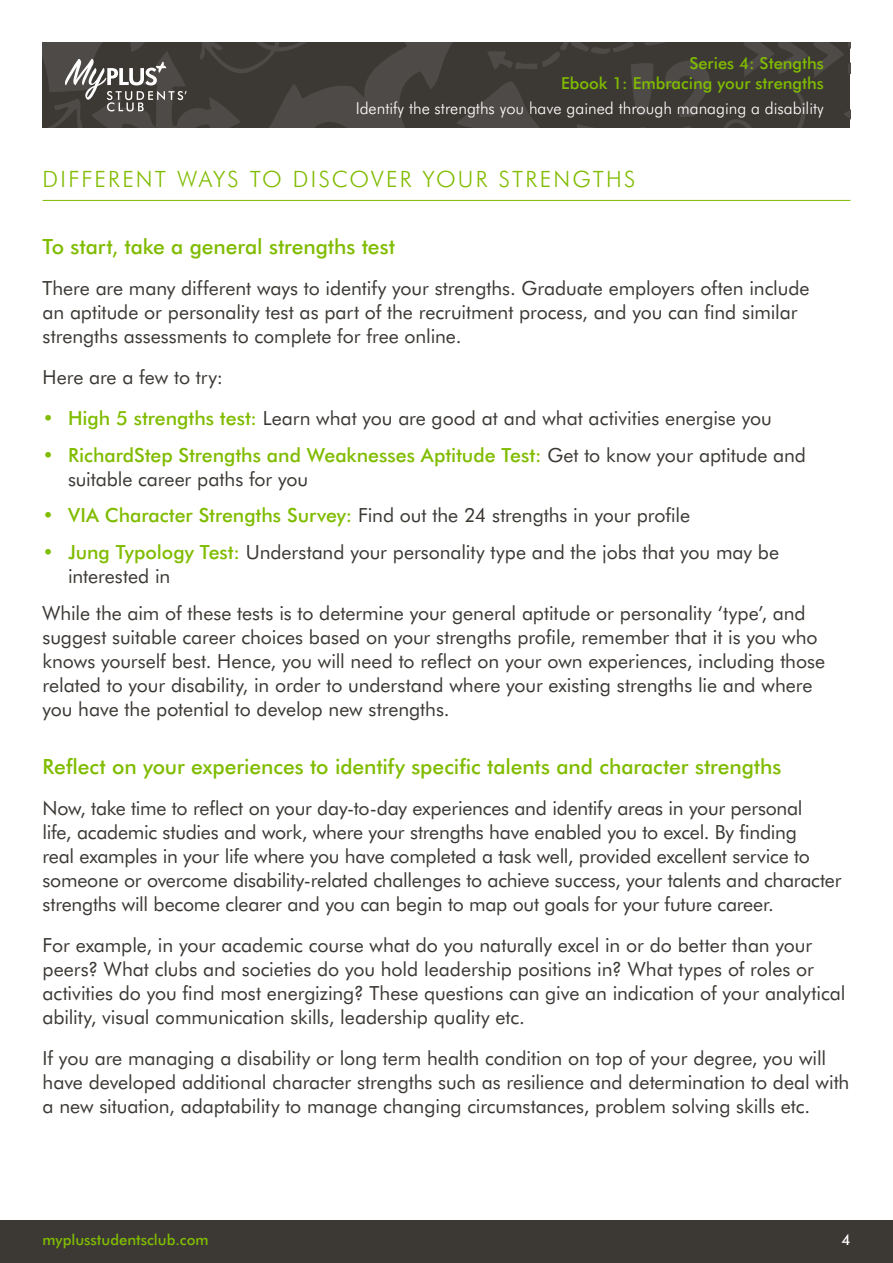
<style>
.page{position:relative;width:893px;height:1263px;background:#fff}
.page>*{position:absolute;margin:0;border:0;box-sizing:border-box;transform-origin:0 0}
.t1{font:300 22.5px "Futura BT";letter-spacing:.095em;color:#80bc00}
.t2{font:500 21px "Futura BT";color:#80bc00}
.t3{font:19.5px/24px "Futura BT";letter-spacing:-.005em;color:#3c3935}
.t4{font:300 16.5px "Futura BT";color:#fff}
.t5{font:500 16.5px/19.5px "Futura BT";color:#80bc00;text-align:right}
.t6{font:500 15px "Futura BT";color:#80bc00}
.t7{font:500 15px "Futura BT";color:#fff}
.s1{font-weight:500;color:#80bc00}
</style>
<div class="page">
<svg style="left:43px;top:43px;width:807px;height:85px;background:#45413e"></svg>
<div style="left:0;top:1220px;width:893px;height:43px;background:#3c3935"></div>
<hr style="left:43px;top:200px;width:807px;height:1px;background:#80bc00">
<p class="t5" style="left:561px;top:53px;width:264px">Series 4: Stengths<br>Ebook 1: Embracing your strengths</p>
<p class="t4" style="left:356px;top:98px;width:470px">Identify the strengths you have gained through managing a disability</p>
<p class="t1" style="left:43px;top:166px;width:594px">DIFFERENT WAYS TO DISCOVER YOUR STRENGTHS</p>
<p class="t2" style="left:43px;top:234px;width:354px">To start, take a general strengths test</p>
<p class="t3" style="left:43px;top:276px;width:768px">There are many different ways to identify your strengths. Graduate employers often include an aptitude or personality test as part of the recruitment process, and you can find similar strengths assessments to complete for free online.</p>
<p class="t3" style="left:43px;top:365px;width:182px">Here are a few to try:</p>
<p class="t3" style="left:43px;top:406px;width:731px"><span class="s1">• High 5 strengths test:</span> Learn what you are good at and what activities energise you</p>
<p class="t3" style="left:68px;top:442px;width:740px;text-indent:-26px"><span class="s1">• RichardStep Strengths and Weaknesses Aptitude Test:</span> Get to know your aptitude and suitable career paths for you</p>
<p class="t3" style="left:43px;top:503px;width:649px"><span class="s1">• VIA Character Strengths Survey:</span> Find out the 24 strengths in your profile</p>
<p class="t3" style="left:68px;top:540px;width:713px;text-indent:-26px"><span class="s1">• Jung Typology Test:</span> Understand your personality type and the jobs that you may be interested in</p>
<p class="t3" style="left:43px;top:601px;width:784px">While the aim of these tests is to determine your general aptitude or personality ‘type’, and suggest suitable career choices based on your strengths profile, remember that it is you who knows yourself best. Hence, you will need to reflect on your own experiences, including those related to your disability, in order to understand where your existing strengths lie and where you have the potential to develop new strengths.</p>
<p class="t2" style="left:43px;top:754px;width:740px">Reflect on your experiences to identify specific talents and character strengths</p>
<p class="t3" style="left:43px;top:796px;width:800px">Now, take time to reflect on your day-to-day experiences and identify areas in your personal<br>life, academic studies and work, where your strengths have enabled you to excel. By finding<br>real examples in your life where you have completed a task well, provided excellent service to someone or overcome disability-related challenges to achieve success, your talents and character strengths will become clearer and you can begin to map out goals for your future career.</p>
<p class="t3" style="left:43px;top:933px;width:804px">For example, in your academic course what do you naturally excel in or do better than your peers? What clubs and societies do you hold leadership positions in? What types of roles or activities do you find most energizing? These questions can give an indication of your analytical ability, visual communication skills, leadership quality etc.</p>
<p class="t3" style="left:43px;top:1046px;width:808px">If you are managing a disability or long term health condition on top of your degree, you will have developed additional character strengths such as resilience and determination to deal with a new situation, adaptability to manage changing circumstances, problem solving skills etc.</p>
<p class="t6" style="left:43px;top:1231px;width:168px">myplusstudentsclub.com</p>
<p class="t7" style="left:841px;top:1231px;width:11px">4</p>
</div>
